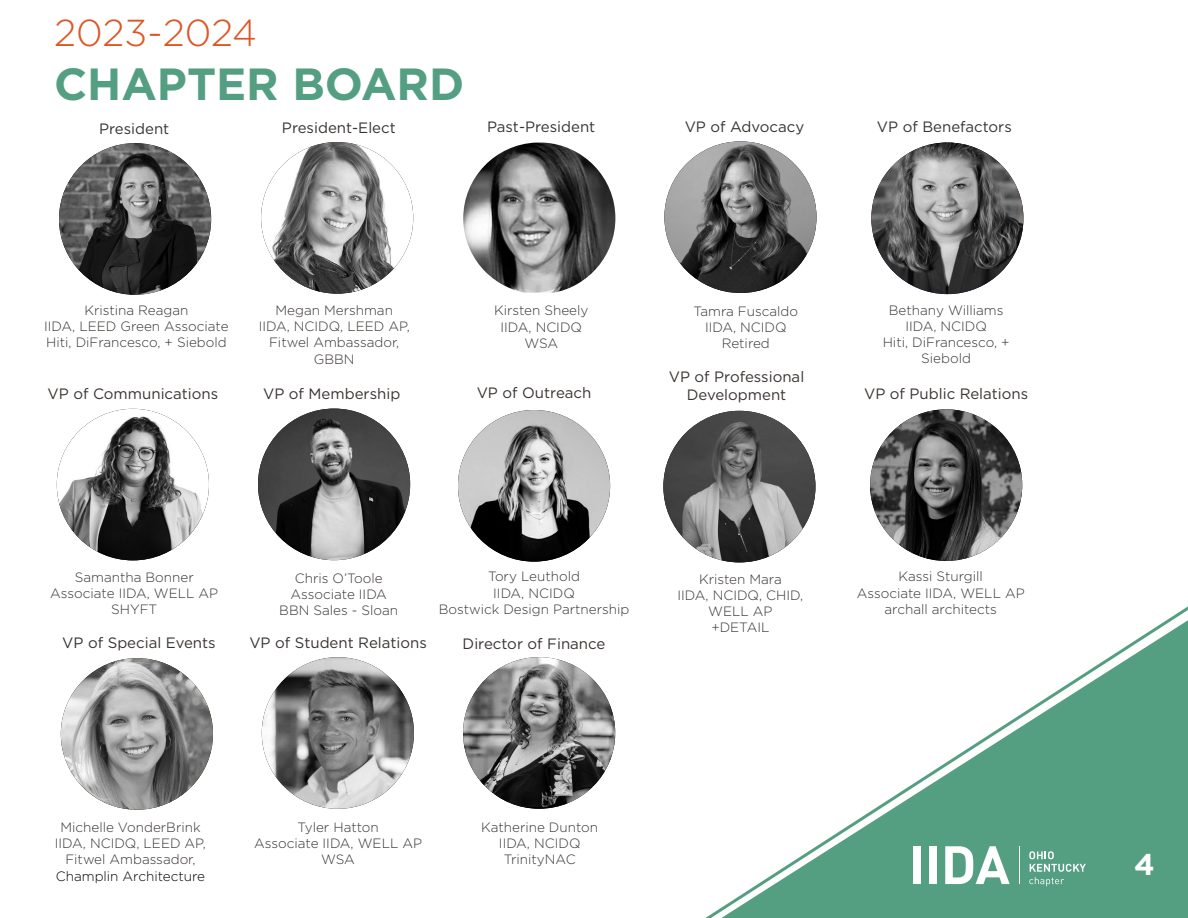
<style>
.page{position:relative;width:1188px;height:918px;background:#fff}
.page>*{position:absolute;margin:0;border:0;box-sizing:border-box;transform-origin:0 0}
.t1{font:700 45px "Gotham";color:#549f82}
.t2{font:300 37.5px "Gotham";letter-spacing:-.005em;color:#dd5626}
.t3{font:700 30px "Gotham";color:#fff}
.t4{font:15px/18px "Gotham";color:#383331;text-align:center}
.t5{font:300 13.5px/16.2px "Gotham";color:#383331;text-align:center}
.t6{font:300 13.5px "Gotham";color:#000}
</style>
<div class="page">
<svg style="left:705px;top:606px;width:483px;height:312px"></svg>
<img style="left:59px;top:143px;width:152px;height:152px">
<img style="left:463px;top:143px;width:152px;height:150px">
<img style="left:870px;top:409px;width:152px;height:152px">
<img style="left:57px;top:409px;width:152px;height:151px">
<img style="left:261px;top:142px;width:152px;height:152px">
<img style="left:663px;top:411px;width:153px;height:151px">
<img style="left:61px;top:658px;width:152px;height:152px">
<img style="left:463px;top:657px;width:152px;height:152px">
<img style="left:871px;top:142px;width:152px;height:152px">
<svg style="left:1029px;top:851px;width:57px;height:35px;background:#71af97"></svg>
<div style="left:913px;top:846px;width:8px;height:38px;background:#fff"></div>
<div style="left:929px;top:846px;width:8px;height:38px;background:#fff"></div>
<svg style="left:945px;top:846px;width:65px;height:38px"></svg>
<hr style="left:1019px;top:846px;width:1px;height:38px;background:#fff">
<img style="left:262px;top:657px;width:152px;height:152px">
<img style="left:664px;top:141px;width:153px;height:152px">
<img style="left:258px;top:409px;width:152px;height:151px">
<img style="left:458px;top:410px;width:152px;height:152px">
<h2 class="t2" style="left:54px;top:9px;width:204px">2023-2024</h2>
<h1 class="t1" style="left:54px;top:54px;width:412px">CHAPTER BOARD</h1>
<p class="t4" style="left:99px;top:119px;width:72px">President</p>
<p class="t4" style="left:282px;top:118px;width:115px">President-Elect</p>
<p class="t4" style="left:487px;top:117px;width:110px">Past-President</p>
<p class="t4" style="left:685px;top:117px;width:121px">VP of Advocacy</p>
<p class="t4" style="left:877px;top:117px;width:136px">VP of Benefactors</p>
<p class="t5" style="left:259px;top:302px;width:153px">Megan Mershman<br>IIDA, NCIDQ, LEED AP,<br>Fitwel Ambassador,<br>GBBN</p>
<p class="t5" style="left:44px;top:302px;width:186px">Kristina Reagan<br>IIDA, LEED Green Associate<br>Hiti, DiFrancesco, + Siebold</p>
<p class="t5" style="left:494px;top:302px;width:96px">Kirsten Sheely<br>IIDA, NCIDQ<br>WSA</p>
<p class="t5" style="left:694px;top:303px;width:106px">Tamra Fuscaldo<br>IIDA, NCIDQ<br>Retired</p>
<p class="t5" style="left:883px;top:302px;width:128px">Bethany Williams<br>IIDA, NCIDQ<br>Hiti, DiFrancesco, +<br>Siebold</p>
<p class="t4" style="left:48px;top:384px;width:172px">VP of Communications</p>
<p class="t4" style="left:263px;top:384px;width:139px">VP of Membership</p>
<p class="t4" style="left:477px;top:384px;width:116px">VP of Outreach</p>
<p class="t4" style="left:669px;top:367px;width:137px">VP of Professional<br>Development</p>
<p class="t4" style="left:864px;top:385px;width:166px">VP of Public Relations</p>
<p class="t5" style="left:50px;top:569px;width:170px">Samantha Bonner<br>Associate IIDA, WELL AP<br>SHYFT</p>
<p class="t4" style="left:62px;top:633px;width:155px">VP of Special Events</p>
<p class="t5" style="left:279px;top:569px;width:120px">Chris O’Toole<br>Associate IIDA<br>BBN Sales - Sloan</p>
<p class="t5" style="left:439px;top:568px;width:192px">Tory Leuthold<br>IIDA, NCIDQ<br>Bostwick Design Partnership</p>
<p class="t4" style="left:249px;top:633px;width:179px">VP of Student Relations</p>
<p class="t4" style="left:463px;top:634px;width:144px">Director of Finance</p>
<p class="t5" style="left:678px;top:571px;width:127px">Kristen Mara<br>IIDA, NCIDQ, CHID,<br>WELL AP +DETAIL</p>
<p class="t5" style="left:857px;top:568px;width:170px">Kassi Sturgill<br>Associate IIDA, WELL AP archall architects</p>
<p class="t5" style="left:55px;top:819px;width:153px">Michelle VonderBrink<br>IIDA, NCIDQ, LEED AP,<br>Fitwel Ambassador,</p>
<p class="t6" style="left:56px;top:867px;width:151px">Champlin Architecture</p>
<p class="t5" style="left:254px;top:819px;width:170px">Tyler Hatton<br>Associate IIDA, WELL AP<br>WSA</p>
<p class="t5" style="left:481px;top:818px;width:118px">Katherine Dunton<br>IIDA, NCIDQ<br>TrinityNAC</p>
<h3 class="t3" style="left:1134px;top:845px;width:22px">4</h3>
</div>
